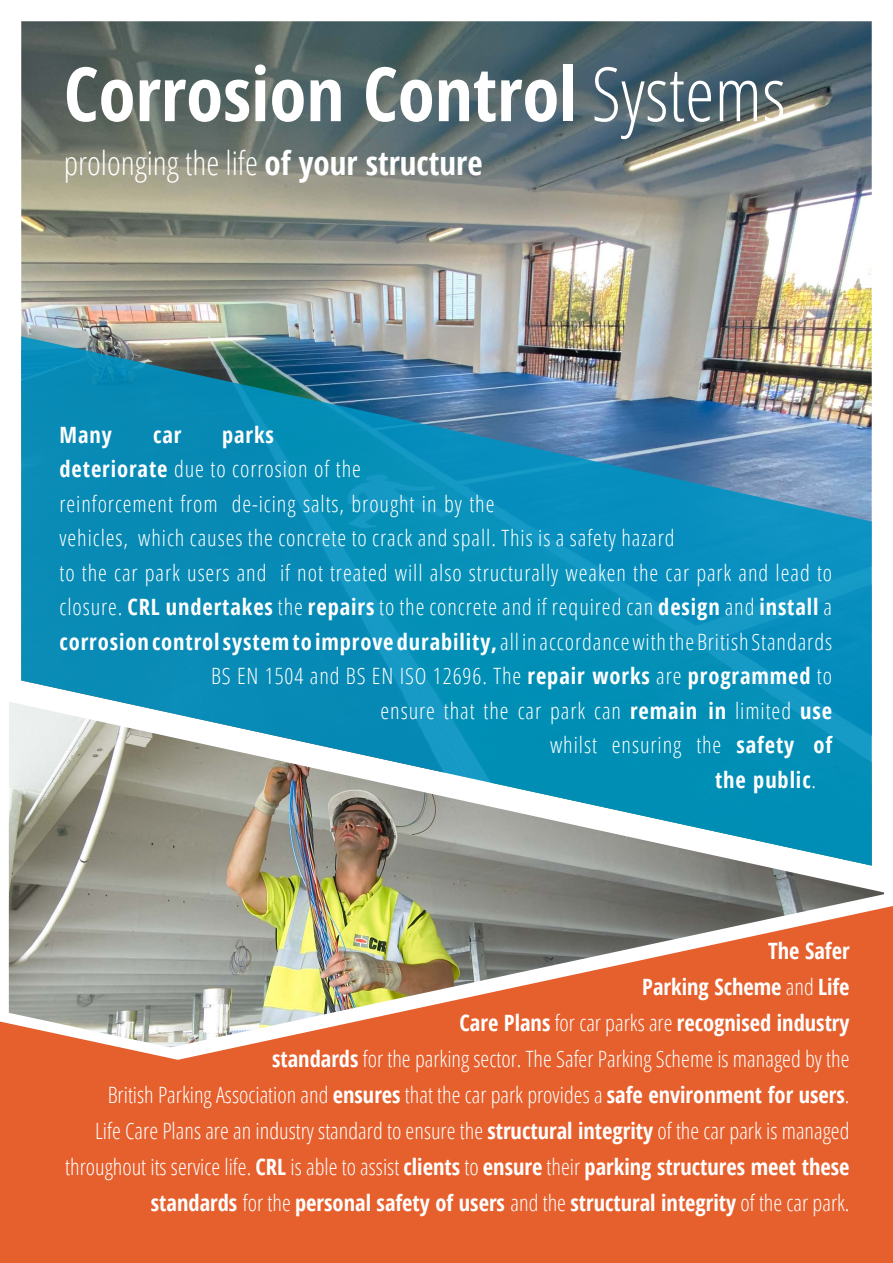
<style>
.page{position:relative;width:893px;height:1263px;background:#fff}
.page>*{position:absolute;margin:0;border:0;box-sizing:border-box;transform-origin:0 0}
.t1{font:700 75px "Open Sans Condensed";color:#fff}
.t2{font:300 33px "Open Sans Condensed";color:#fff}
.t3{font:300 22.5px/36px "Open Sans Condensed";color:#fff;text-align:right}
.t4{font:300 22.5px "Open Sans Condensed";letter-spacing:.04em;color:#fff}
.t5{font:700 22.5px "Open Sans Condensed";letter-spacing:.04em;color:#fff}
.s1{font-weight:300}
.s2{font-weight:700}
</style>
<div class="page">
<img style="left:21px;top:21px;width:851px;height:315px">
<img style="left:9px;top:702px;width:875px;height:204px">
<img style="left:21px;top:336px;width:851px;height:529px">
<svg style="left:0;top:906px;width:893px;height:357px;background:#d87449"></svg>
<h1 class="t1" style="left:64px;top:42px;width:723px">Corrosion Control <span class="s1">Systems</span></h1>
<h2 class="t2" style="left:64px;top:140px;width:420px">prolonging the life <span class="s2">of your structure</span></h2>
<p class="t5" style="left:60px;top:419px;width:54px">Many</p>
<p class="t5" style="left:153px;top:419px;width:30px">car</p>
<p class="t5" style="left:222px;top:419px;width:53px">parks</p>
<p class="t4" style="left:60px;top:454px;width:303px"><span class="s2">deteriorate</span> due to corrosion of the</p>
<p class="t4" style="left:60px;top:488px;width:436px">reinforcement from de-icing salts, brought in by the</p>
<p class="t4" style="left:60px;top:523px;width:617px">vehicles, which causes the concrete to crack and spall. This is a safety hazard</p>
<p class="t4" style="left:60px;top:557px;width:774px">to the car park users and if not treated will also structurally weaken the car park and lead to</p>
<p class="t4" style="left:60px;top:592px;width:774px">closure. <span class="s2">CRL undertakes</span> the <span class="s2">repairs</span> to the concrete and if required can <span class="s2">design</span> and <span class="s2">install</span> a</p>
<p class="t5" style="left:60px;top:626px;width:774px">corrosion control system to improve durability, <span class="s1">all in accordance with the British Standards</span></p>
<p class="t4" style="left:211px;top:661px;width:622px">BS EN 1504 and BS EN ISO 12696. The <span class="s2">repair works</span> are <span class="s2">programmed</span> to</p>
<p class="t4" style="left:380px;top:695px;width:453px">ensure that the car park can <span class="s2">remain in</span> limited <span class="s2">use</span></p>
<p class="t4" style="left:550px;top:730px;width:284px">whilst ensuring the <span class="s2">safety of</span></p>
<p class="t5" style="left:715px;top:764px;width:103px">the public<span class="s1">.</span></p>
<p class="t3" style="left:65px;top:932px;width:786px"><span class="s2">The Safer<br>Parking Scheme</span> and <span class="s2">Life<br>Care Plans</span> for car parks are <span class="s2">recognised industry<br>standards</span> for the parking sector. The Safer Parking Scheme is managed by the<br>British Parking Association and <span class="s2">ensures</span> that the car park provides a <span class="s2">safe environment for users</span>.<br>Life Care Plans are an industry standard to ensure the <span class="s2">structural integrity</span> of the car park is managed throughout its service life. <span class="s2">CRL</span> is able to assist <span class="s2">clients</span> to <span class="s2">ensure</span> their <span class="s2">parking structures meet these standards</span> for the <span class="s2">personal safety of users</span> and the <span class="s2">structural integrity</span> of the car park.</p>
</div>
